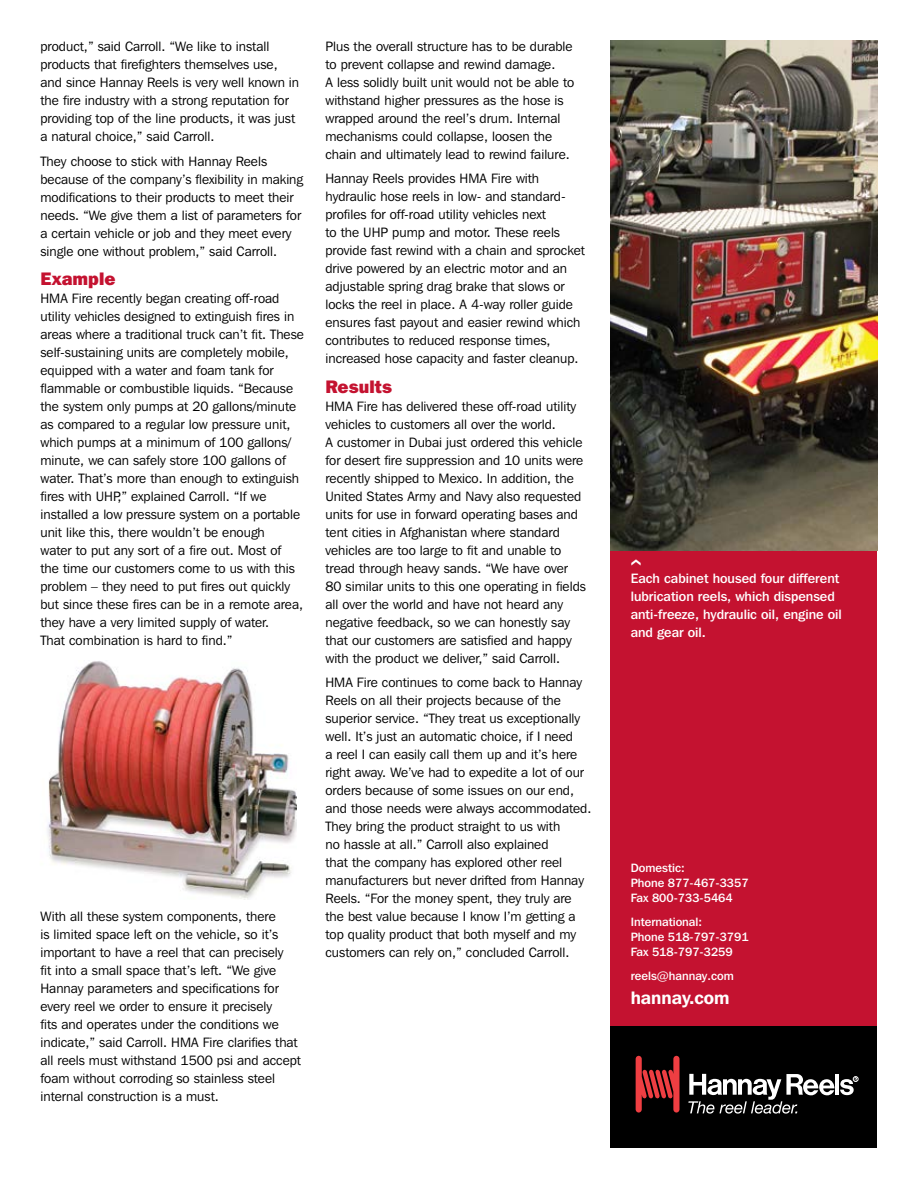
<style>
.page{position:relative;width:918px;height:1188px;background:#fff}
.page>*{position:absolute;margin:0;border:0;box-sizing:border-box;transform-origin:0 0}
.t1{font:800 18px "Franklin Gothic IT Cby BT";color:#c41230}
.t2{font:600 18px "Franklin Gothic IT Cby BT";color:#fff}
.t3{font:13.5px/18px "Franklin Gothic IT Cby BT";color:#000}
.t4{font:500 13.5px/18px "Franklin Gothic IT Cby BT";color:#fff}
.t5{font:500 12px/15px "Franklin Gothic IT Cby BT";color:#fff}
</style>
<div class="page">
<div style="left:610px;top:40px;width:268px;height:1107px;background:#c41230"></div>
<div style="left:610px;top:1026px;width:268px;height:122px;background:#000"></div>
<svg style="left:636px;top:1056px;width:44px;height:57px"></svg>
<svg style="left:688px;top:1074px;width:170px;height:40px"></svg>
<img style="left:610px;top:40px;width:268px;height:511px">
<img style="left:47px;top:661px;width:250px;height:238px">
<p class="t3" style="left:40px;top:37px;width:260px">product,” said Carroll. “We like to install products that firefighters themselves use, and since Hannay Reels is very well known in the fire industry with a strong reputation for providing top of the line products, it was just a natural choice,” said Carroll.</p>
<p class="t3" style="left:40px;top:152px;width:264px">They choose to stick with Hannay Reels because of the company’s flexibility in making modifications to their products to meet their needs. “We give them a list of parameters for a certain vehicle or job and they meet every single one without problem,” said Carroll.</p>
<h1 class="t1" style="left:40px;top:267px;width:77px">Example</h1>
<p class="t3" style="left:40px;top:289px;width:265px">HMA Fire recently began creating off-road utility vehicles designed to extinguish fires in areas where a traditional truck can’t fit. These self-sustaining units are completely mobile, equipped with a water and foam tank for flammable or combustible liquids. “Because the system only pumps at 20 gallons/minute as compared to a regular low pressure unit, which pumps at a minimum of 100 gallons/ minute, we can safely store 100 gallons of water. That’s more than enough to extinguish fires with UHP,” explained Carroll. “If we installed a low pressure system on a portable unit like this, there wouldn’t be enough<br>water to put any sort of a fire out. Most of<br>the time our customers come to us with this problem – they need to put fires out quickly but since these fires can be in a remote area, they have a very limited supply of water.<br>That combination is hard to find.”</p>
<p class="t3" style="left:40px;top:908px;width:262px">With all these system components, there<br>is limited space left on the vehicle, so it’s important to have a reel that can precisely<br>fit into a small space that’s left. “We give Hannay parameters and specifications for every reel we order to ensure it precisely<br>fits and operates under the conditions we indicate,” said Carroll. HMA Fire clarifies that all reels must withstand 1500 psi and accept foam without corroding so stainless steel internal construction is a must.</p>
<p class="t3" style="left:325px;top:37px;width:250px">Plus the overall structure has to be durable to prevent collapse and rewind damage.<br>A less solidly built unit would not be able to withstand higher pressures as the hose is wrapped around the reel’s drum. Internal mechanisms could collapse, loosen the chain and ultimately lead to rewind failure.</p>
<p class="t3" style="left:325px;top:169px;width:261px">Hannay Reels provides HMA Fire with hydraulic hose reels in low- and standard&shy;profiles for off-road utility vehicles next<br>to the UHP pump and motor. These reels provide fast rewind with a chain and sprocket drive powered by an electric motor and an adjustable spring drag brake that slows or locks the reel in place. A 4-way roller guide ensures fast payout and easier rewind which contributes to reduced response times, increased hose capacity and faster cleanup.</p>
<h1 class="t1" style="left:326px;top:375px;width:68px">Results</h1>
<p class="t3" style="left:326px;top:397px;width:262px">HMA Fire has delivered these off-road utility vehicles to customers all over the world.<br>A customer in Dubai just ordered this vehicle for desert fire suppression and 10 units were recently shipped to Mexico. In addition, the United States Army and Navy also requested units for use in forward operating bases and tent cities in Afghanistan where standard vehicles are too large to fit and unable to tread through heavy sands. “We have over 80 similar units to this one operating in fields all over the world and have not heard any negative feedback, so we can honestly say that our customers are satisfied and happy with the product we deliver,” said Carroll.</p>
<p class="t3" style="left:326px;top:674px;width:268px">HMA Fire continues to come back to Hannay Reels on all their projects because of the superior service. “They treat us exceptionally well. It’s just an automatic choice, if I need<br>a reel I can easily call them up and it’s here right away. We’ve had to expedite a lot of our orders because of some issues on our end, and those needs were always accommodated.<br>They bring the product straight to us with<br>no hassle at all.” Carroll also explained<br>that the company has explored other reel manufacturers but never drifted from Hannay Reels. “For the money spent, they truly are the best value because I know I’m getting a top quality product that both myself and my customers can rely on,” concluded Carroll.</p>
<p class="t4" style="left:631px;top:569px;width:213px">Each cabinet housed four different lubrication reels, which dispensed anti-freeze, hydraulic oil, engine oil and gear oil.</p>
<p class="t5" style="left:631px;top:860px;width:119px">Domestic:<br>Phone 877-467-3357<br>Fax 800-733-5464</p>
<p class="t5" style="left:631px;top:914px;width:119px">International:<br>Phone 518-797-3791<br>Fax 518-797-3259</p>
<p class="t5" style="left:631px;top:968px;width:105px">reels@hannay.com</p>
<h1 class="t2" style="left:631px;top:987px;width:100px">hannay.com</h1>
</div>
